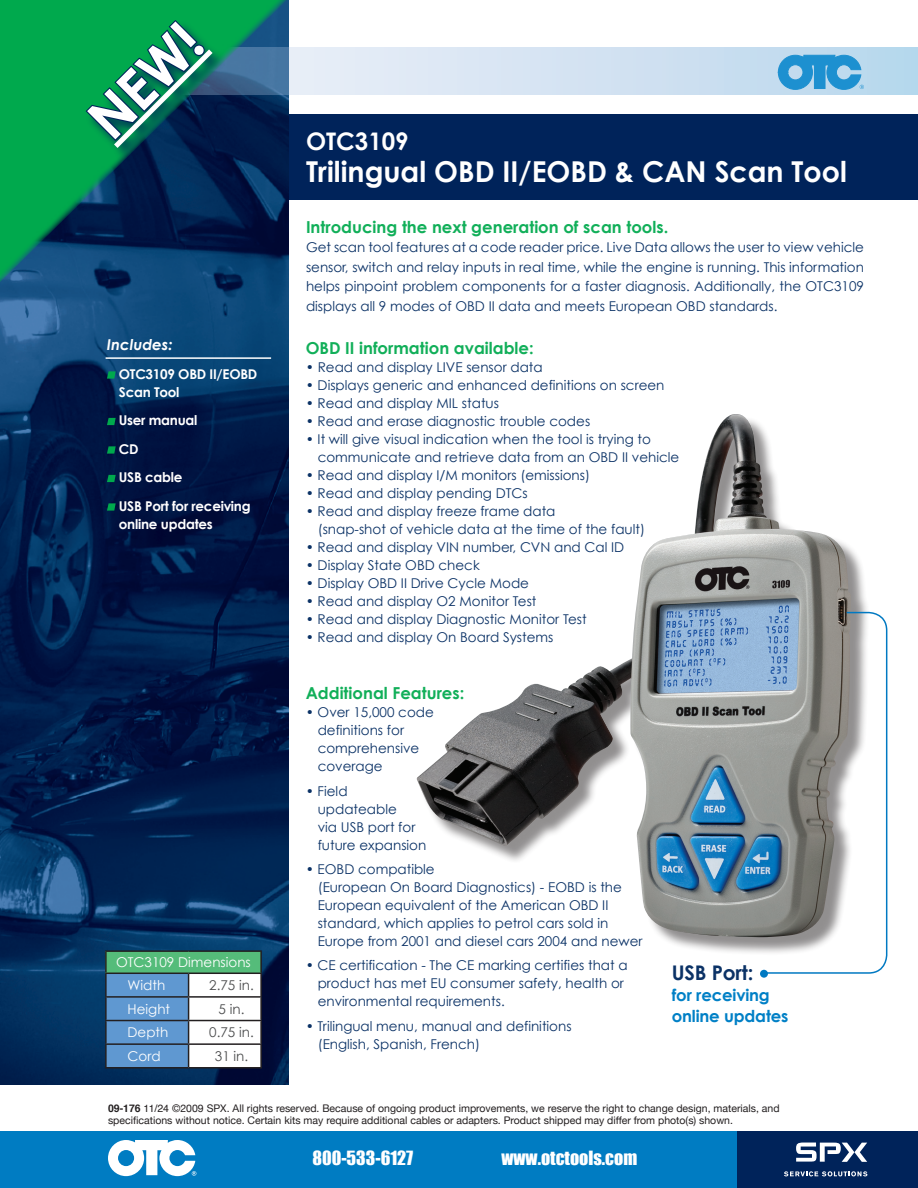
<style>
.page{position:relative;width:918px;height:1188px;background:#fff}
.page>*{position:absolute;margin:0;border:0;box-sizing:border-box;transform-origin:0 0}
.t1{font:700 55.65px "Century Gothic";color:#fff}
.t2{font:700 28.8px "Century Gothic";color:#fff}
.t3{font:700 24.3px "Century Gothic";color:#fff}
.t4{font:700 20.1px "Century Gothic";letter-spacing:-.01em;color:#0b3266}
.t5{font:18px "Impact";color:#fff}
.t6{font:700 16.5px "Century Gothic";color:#11af59}
.t7{font:700 16.5px/21px "Century Gothic";letter-spacing:-.01em;color:#0080c6}
.t8{font:italic 700 15px "Century Gothic";color:#fff}
.t9{font:13.5px/18px "Century Gothic";color:#0b3266}
.t10{font:700 13.5px/28.5px "Century Gothic";letter-spacing:-.02em;color:#fff}
.t11{font:13.5px/22.8px "Century Gothic";color:#fff}
.t12{font:13.5px "Century Gothic";color:#4b4c4d}
.t13{font:10.5px/12px "Helvetica Neue";color:#231f20}
.s1{font-family:"Helvetica";font-weight:700}
.s2{font-family:"Helvetica"}
</style>
<div class="page">
<div style="left:119px;top:114px;width:799px;height:86px;background:#00235a"></div>
<img style="left:0;top:296px;width:288px;height:788px">
<svg style="left:301px;top:48px;width:617px;height:47px;background:#d2e2f2"></svg>
<svg style="left:107px;top:371px;width:9px;height:8px"></svg>
<svg style="left:107px;top:418px;width:9px;height:7px"></svg>
<svg style="left:107px;top:446px;width:9px;height:8px"></svg>
<svg style="left:107px;top:475px;width:9px;height:7px"></svg>
<svg style="left:107px;top:503px;width:9px;height:8px"></svg>
<hr style="left:106px;top:357px;width:165px;height:2px;background:#fff">
<svg style="left:0;top:0;width:301px;height:296px;background:#0f645f"></svg>
<div style="left:419px;top:416px;width:450px;height:539px;background:#231f20;opacity:.5"></div>
<img style="left:416px;top:414px;width:435px;height:523px">
<svg style="left:762px;top:611px;width:126px;height:363px"></svg>
<div style="left:760px;top:970px;width:8px;height:8px;background:#0079c2;border-radius:50%"></div>
<div style="left:106px;top:951px;width:155px;height:22px;background:#55bc7a"></div>
<hr style="left:105px;top:950px;width:84px;height:2px;background:#231f20">
<hr style="left:105px;top:952px;width:2px;height:21px;background:#231f20">
<hr style="left:189px;top:950px;width:73px;height:2px;background:#231f20">
<hr style="left:260px;top:952px;width:2px;height:21px;background:#231f20">
<hr style="left:105px;top:973px;width:84px;height:1px;background:#231f20">
<hr style="left:105px;top:974px;width:2px;height:22px;background:#231f20">
<hr style="left:189px;top:973px;width:73px;height:1px;background:#231f20">
<hr style="left:260px;top:974px;width:2px;height:22px;background:#231f20">
<hr style="left:105px;top:996px;width:84px;height:2px;background:#231f20">
<hr style="left:105px;top:998px;width:2px;height:22px;background:#231f20">
<hr style="left:189px;top:996px;width:73px;height:2px;background:#231f20">
<hr style="left:260px;top:998px;width:2px;height:22px;background:#231f20">
<hr style="left:105px;top:1020px;width:84px;height:1px;background:#231f20">
<hr style="left:105px;top:1021px;width:2px;height:22px;background:#231f20">
<hr style="left:189px;top:1020px;width:73px;height:1px;background:#231f20">
<hr style="left:260px;top:1021px;width:2px;height:22px;background:#231f20">
<hr style="left:105px;top:1043px;width:84px;height:2px;background:#231f20">
<hr style="left:105px;top:1045px;width:2px;height:22px;background:#231f20">
<hr style="left:189px;top:1043px;width:73px;height:2px;background:#231f20">
<svg style="left:106px;top:973px;width:155px;height:94px"></svg>
<hr style="left:260px;top:1045px;width:2px;height:22px;background:#231f20">
<hr style="left:105px;top:1067px;width:84px;height:2px;background:#231f20">
<hr style="left:189px;top:1067px;width:73px;height:2px;background:#231f20">
<div style="left:84px;top:18px;width:141px;height:142px;background:#00235a;opacity:.75"></div>
<svg style="left:84px;top:18px;width:134px;height:135px;background:#0b7257"></svg>
<div style="left:729px;top:1131px;width:189px;height:57px;background:#00235a"></div>
<div style="left:0;top:1131px;width:737px;height:57px;background:#007cc2"></div>
<svg style="left:108px;top:1140px;width:88px;height:36px"></svg>
<svg style="left:796px;top:1143px;width:71px;height:19px"></svg>
<svg style="left:784px;top:1171px;width:83px;height:5px"></svg>
<svg style="left:778px;top:55px;width:86px;height:35px;background:#4da6d8"></svg>
<h1 class="t1" style="left:73px;top:104px;width:136px;rotate:-45deg">NEW!</h1>
<p class="t8" style="left:107px;top:335px;width:67px">Includes:</p>
<p class="t10" style="left:119px;top:364px;width:140px;line-height:18px">OTC3109 OBD II/EOBD<br>Scan Tool</p>
<p class="t10" style="left:119px;top:406px;width:133px">User manual<br>CD<br>USB cable<br>USB Port for receiving</p>
<p class="t10" style="left:119px;top:509px;width:95px">online updates</p>
<p class="t11" style="left:128px;top:951px;width:125px;text-indent:-11px">OTC3109 Dimensions<br>Width</p>
<p class="t12" style="left:209px;top:977px;width:46px">2.75 in.</p>
<p class="t11" style="left:128px;top:997px;width:44px">Height</p>
<p class="t12" style="left:219px;top:1001px;width:27px">5 in.</p>
<p class="t11" style="left:128px;top:1021px;width:42px">Depth</p>
<p class="t12" style="left:209px;top:1024px;width:46px">0.75 in.</p>
<p class="t11" style="left:128px;top:1045px;width:35px">Cord</p>
<p class="t12" style="left:215px;top:1048px;width:35px">31 in.</p>
<h3 class="t3" style="left:306px;top:126px;width:104px">OTC3109</h3>
<h2 class="t2" style="left:306px;top:153px;width:542px">Trilingual OBD II/EOBD &amp; CAN Scan Tool</h2>
<p class="t6" style="left:306px;top:216px;width:364px">Introducing the next generation of scan tools.</p>
<p class="t9" style="left:306px;top:237px;width:559px;line-height:19.5px;text-align:justify">Get scan tool features at a code reader price. Live Data allows the user to view vehicle sensor, switch and relay inputs in real time, while the engine is running. This information helps pinpoint problem components for a faster diagnosis. Additionally, the OTC3109 displays all 9 modes of OBD II data and meets European OBD standards.</p>
<p class="t6" style="left:306px;top:338px;width:230px">OBD II information available:</p>
<p class="t9" style="left:306px;top:358px;width:239px">• Read and display LIVE sensor data</p>
<p class="t9" style="left:306px;top:376px;width:360px">• Displays generic and enhanced definitions on screen</p>
<p class="t9" style="left:306px;top:394px;width:195px">• Read and display MIL status</p>
<p class="t9" style="left:306px;top:412px;width:286px">• Read and erase diagnostic trouble codes</p>
<p class="t9" style="left:318px;top:430px;width:363px;text-indent:-12px">• It will give visual indication when the tool is trying to communicate and retrieve data from an OBD II vehicle</p>
<p class="t9" style="left:306px;top:466px;width:286px">• Read and display I/M monitors (emissions)</p>
<p class="t9" style="left:306px;top:484px;width:224px">• Read and display pending DTCs</p>
<p class="t9" style="left:318px;top:502px;width:329px;text-indent:-12px">• Read and display freeze frame data<br>(snap-shot of vehicle data at the time of the fault)</p>
<p class="t9" style="left:306px;top:538px;width:320px">• Read and display VIN number, CVN and Cal ID</p>
<p class="t9" style="left:306px;top:556px;width:176px">• Display State OBD check</p>
<p class="t9" style="left:306px;top:574px;width:225px">• Display OBD II Drive Cycle Mode</p>
<p class="t9" style="left:306px;top:592px;width:232px">• Read and display O2 Monitor Test</p>
<p class="t9" style="left:306px;top:610px;width:283px">• Read and display Diagnostic Monitor Test</p>
<p class="t9" style="left:306px;top:628px;width:249px">• Read and display On Board Systems</p>
<p class="t6" style="left:306px;top:683px;width:160px">Additional Features:</p>
<p class="t9" style="left:318px;top:703px;width:118px;text-indent:-12px">• Over 15,000 code definitions for comprehensive coverage</p>
<p class="t9" style="left:318px;top:781px;width:110px;text-indent:-12px">• Field updateable<br>via USB port for future expansion</p>
<p class="t9" style="left:318px;top:860px;width:326px;text-indent:-12px">• EOBD compatible<br>(European On Board Diagnostics) - EOBD is the European equivalent of the American OBD II standard, which applies to petrol cars sold in Europe from 2001 and diesel cars 2004 and newer</p>
<p class="t9" style="left:318px;top:956px;width:311px;text-indent:-12px">• CE certification - The CE marking certifies that a product has met EU consumer safety, health or environmental requirements.</p>
<p class="t9" style="left:318px;top:1017px;width:255px;text-indent:-12px">• Trilingual menu, manual and definitions (English, Spanish, French)</p>
<h3 class="t4" style="left:672px;top:960px;width:83px">USB Port:</h3>
<p class="t7" style="left:672px;top:984px;width:118px">for receiving online updates</p>
<p class="t13" style="left:108px;top:1102px;width:673px"><span class="s1">09-176</span> <span class="s2">11/24</span> ©2009 SPX. All rights reserved. Because of ongoing product improvements, we reserve the right to change design, materials, and specifications without notice. Certain kits may require additional cables or adapters. Product shipped may differ from photo(s) shown.</p>
<h3 class="t5" style="left:312px;top:1144px;width:102px">800-533-6127</h3>
<h3 class="t5" style="left:502px;top:1144px;width:137px">www.otctools.com</h3>
</div>
